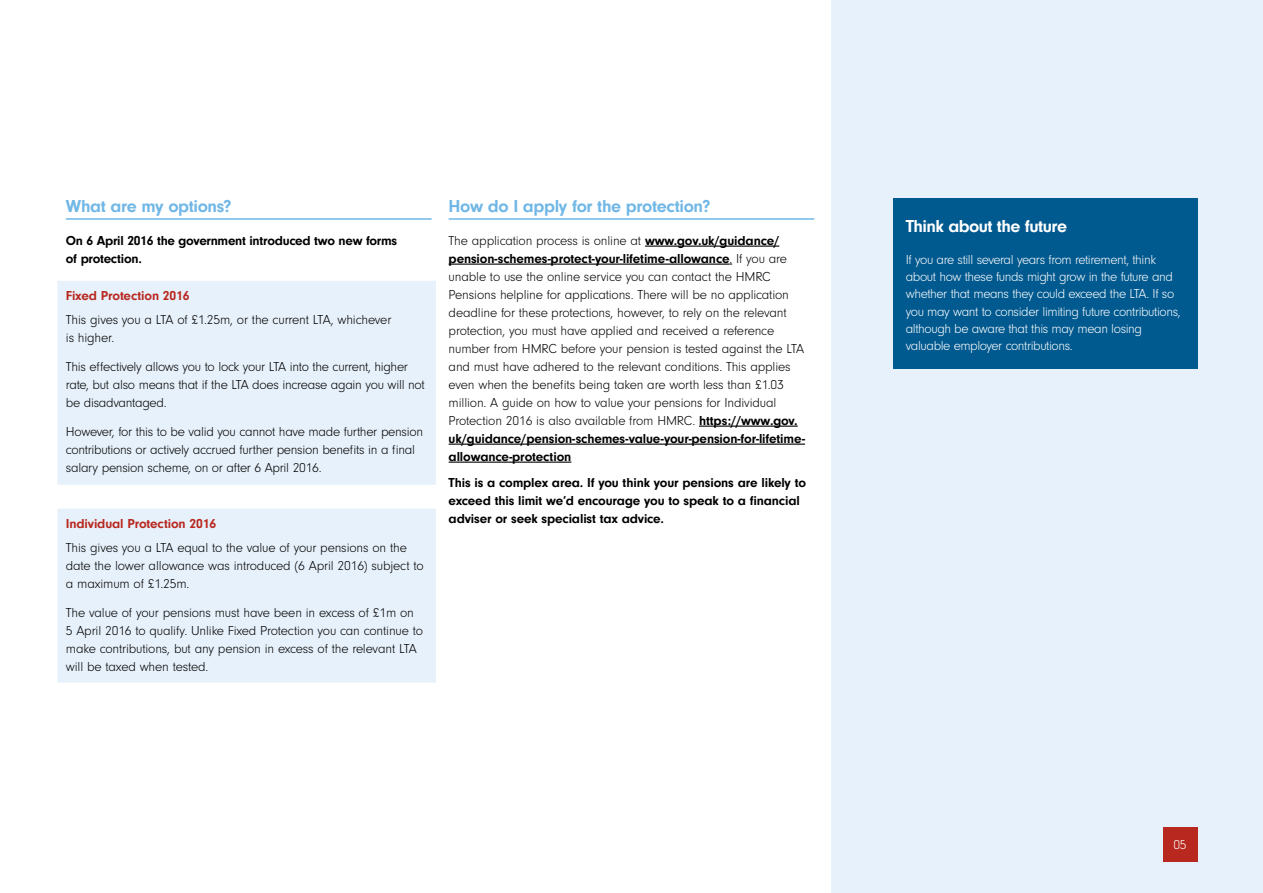
<style>
.page{position:relative;width:1263px;height:893px;background:#fff}
.page>*{position:absolute;margin:0;border:0;box-sizing:border-box;transform-origin:0 0}
.t1{font:700 18px "Neuzeit Gro";letter-spacing:-.02em;color:#70b7e6}
.t2{font:700 18px "Neuzeit Gro";letter-spacing:-.03em;color:#fff}
.t3{font:300 13.5px/18px "Neuzeit Gro";letter-spacing:-.01em;color:#000}
.t4{font:300 13.5px/17.2px "Neuzeit Gro";letter-spacing:-.03em;color:#fff}
.t5{font:700 13.5px/18px "Neuzeit Gro";letter-spacing:-.01em;color:#000}
.t6{font:700 13.5px "Neuzeit Gro";letter-spacing:-.01em;color:#b8281f}
.s1{font-weight:700}
</style>
<div class="page">
<hr style="left:66px;top:218px;width:366px;height:2px;background:#70b7e6">
<div style="left:57px;top:281px;width:379px;height:204px;background:#e7f1fb"></div>
<div style="left:57px;top:509px;width:379px;height:174px;background:#e7f1fb"></div>
<hr style="left:449px;top:218px;width:365px;height:2px;background:#70b7e6">
<hr style="left:645px;top:246px;width:134px;height:1px;background:#000">
<hr style="left:449px;top:264px;width:280px;height:1px;background:#000">
<hr style="left:699px;top:426px;width:99px;height:1px;background:#000">
<hr style="left:449px;top:444px;width:356px;height:1px;background:#000">
<hr style="left:449px;top:462px;width:122px;height:1px;background:#000">
<div style="left:831px;top:0;width:432px;height:893px;background:#e7f1fb"></div>
<div style="left:1163px;top:827px;width:34px;height:34px;background:#b8281f"></div>
<div style="left:893px;top:199px;width:304px;height:170px;background:#00598f"></div>
<h1 class="t1" style="left:66px;top:196px;width:167px">What are my options?</h1>
<p class="t5" style="left:66px;top:231px;width:333px">On 6 April 2016 the government introduced two new forms of protection.</p>
<p class="t6" style="left:66px;top:288px;width:125px">Fixed Protection 2016</p>
<p class="t3" style="left:66px;top:311px;width:327px">This gives you a LTA of £1.25m, or the current LTA, whichever is higher.</p>
<p class="t3" style="left:66px;top:358px;width:360px">This effectively allows you to lock your LTA into the current, higher rate, but also means that if the LTA does increase again you will not be disadvantaged.</p>
<p class="t3" style="left:66px;top:422px;width:359px">However, for this to be valid you cannot have made further pension contributions or actively accrued further pension benefits in a final salary pension scheme, on or after 6 April 2016.</p>
<p class="t6" style="left:66px;top:516px;width:152px">Individual Protection 2016</p>
<p class="t3" style="left:66px;top:539px;width:359px">This gives you a LTA equal to the value of your pensions on the date the lower allowance was introduced (6 April 2016) subject to a maximum of £1.25m.</p>
<p class="t3" style="left:66px;top:604px;width:359px">The value of your pensions must have been in excess of £1m on 5 April 2016 to qualify. Unlike Fixed Protection you can continue to make contributions, but any pension in excess of the relevant LTA will be taxed when tested.</p>
<h1 class="t1" style="left:449px;top:196px;width:263px">How do I apply for the protection?</h1>
<p class="t3" style="left:449px;top:232px;width:358px">The application process is online at <span class="s1">www.gov.uk/guidance/ pension-schemes-protect-your-lifetime-allowance</span>. If you are unable to use the online service you can contact the HMRC Pensions helpline for applications. There will be no application deadline for these protections, however, to rely on the relevant protection, you must have applied and received a reference number from HMRC before your pension is tested against the LTA and must have adhered to the relevant conditions. This applies even when the benefits being taken are worth less than £1.03 million. A guide on how to value your pensions for Individual Protection 2016 is also available from HMRC. <span class="s1">https://www.gov. uk/guidance/pension-schemes-value-your-pension-for-lifetime&shy;allowance-protection</span></p>
<p class="t5" style="left:449px;top:474px;width:359px">This is a complex area. If you think your pensions are likely to exceed this limit we’d encourage you to speak to a financial adviser or seek specialist tax advice.</p>
<h1 class="t2" style="left:906px;top:216px;width:163px">Think about the future</h1>
<p class="t4" style="left:906px;top:251px;width:276px">If you are still several years from retirement, think about how these funds might grow in the future and whether that means they could exceed the LTA. If so you may want to consider limiting future contributions, although be aware that this may mean losing valuable employer contributions.</p>
<p class="t4" style="left:1173px;top:836px;width:15px">05</p>
</div>
